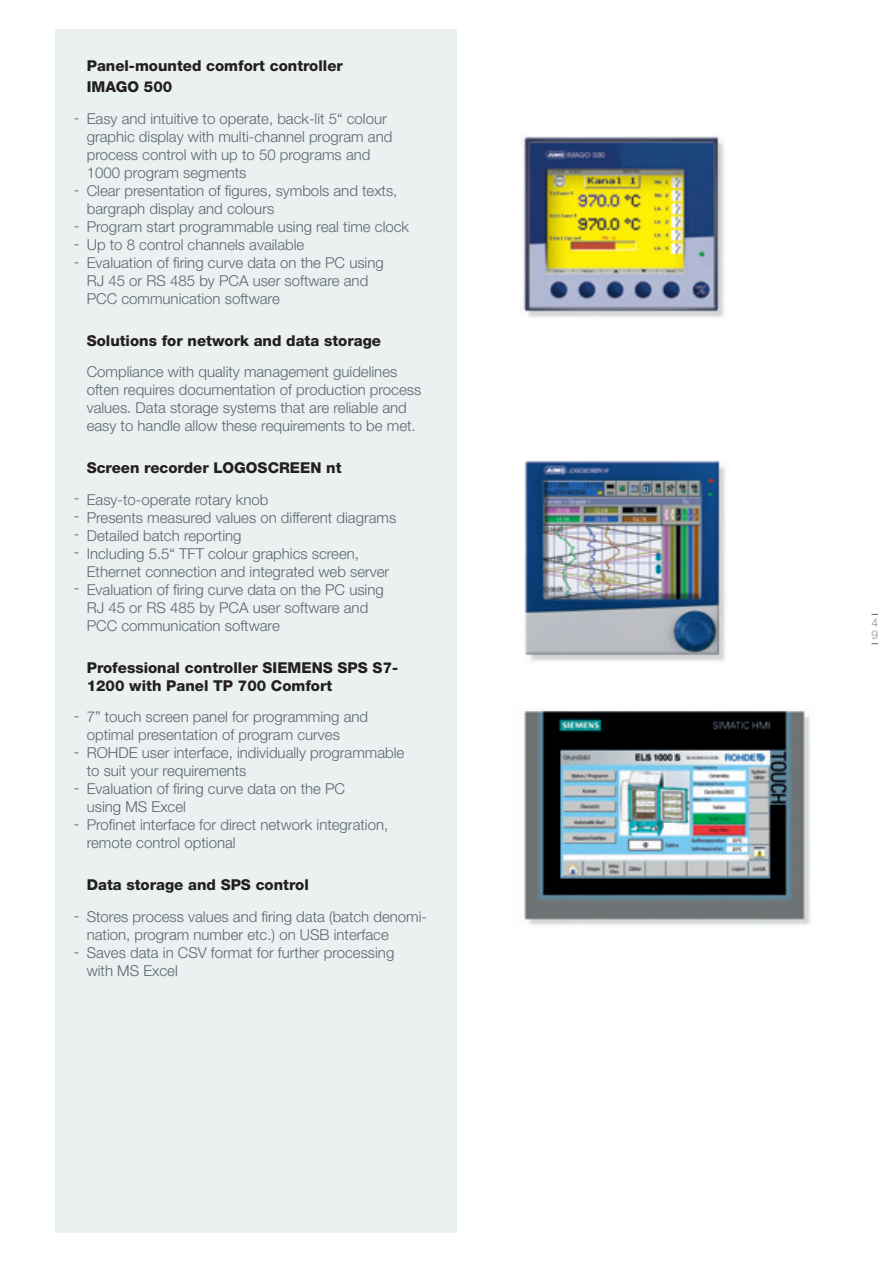
<style>
.page{position:relative;width:893px;height:1263px;background:#fff}
.page>*{position:absolute;margin:0;border:0;box-sizing:border-box;transform-origin:0 0}
.t1{font:300 15px/18px "Helvetica Neue CE";color:#5a676e}
.t2{font:800 15px/21px "Helvetica Neue";color:#231f20}
.t3{font:300 12px/12.3px "Helvetica Neue CE";color:#8d9793}
</style>
<div class="page">
<div style="left:55px;top:30px;width:402px;height:1203px;background:#ebf0f0"></div>
<img style="left:524px;top:460px;width:202px;height:202px">
<img style="left:522px;top:134px;width:202px;height:184px">
<img style="left:524px;top:710px;width:287px;height:215px">
<p class="t1" style="left:74px;top:109px;width:7px">-</p>
<p class="t1" style="left:74px;top:181px;width:7px">-</p>
<p class="t1" style="left:74px;top:217px;width:7px;text-align:justify">- - -</p>
<p class="t1" style="left:74px;top:489px;width:7px;text-align:justify">- - - -</p>
<p class="t1" style="left:74px;top:579px;width:7px">-</p>
<p class="t1" style="left:74px;top:706px;width:7px">-</p>
<p class="t1" style="left:74px;top:742px;width:7px">-</p>
<p class="t1" style="left:74px;top:778px;width:7px">-</p>
<p class="t1" style="left:74px;top:814px;width:7px">-</p>
<p class="t1" style="left:74px;top:906px;width:7px">-</p>
<p class="t1" style="left:74px;top:942px;width:7px">-</p>
<p class="t2" style="left:87px;top:55px;width:258px">Panel-mounted comfort controller<br>IMAGO 500</p>
<p class="t1" style="left:87px;top:109px;width:324px">Easy and intuitive to operate, back-lit 5“ colour graphic display with multi-channel program and process control with up to 50 programs and<br>1000 program segments<br>Clear presentation of figures, symbols and texts, bargraph display and colours<br>Program start programmable using real time clock Up to 8 control channels available<br>Evaluation of firing curve data on the PC using<br>RJ 45 or RS 485 by PCA user software and<br>PCC communication software</p>
<p class="t2" style="left:87px;top:330px;width:296px">Solutions for network and data storage</p>
<p class="t1" style="left:87px;top:363px;width:336px">Compliance with quality management guidelines often requires documentation of production process values. Data storage systems that are reliable and easy to handle allow these requirements to be met.</p>
<p class="t2" style="left:87px;top:457px;width:256px">Screen recorder LOGOSCREEN nt</p>
<p class="t1" style="left:87px;top:490px;width:311px">Easy-to-operate rotary knob<br>Presents measured values on different diagrams Detailed batch reporting<br>Including 5.5“ TFT colour graphics screen, Ethernet connection and integrated web server Evaluation of firing curve data on the PC using RJ 45 or RS 485 by PCA user software and PCC communication software</p>
<p class="t2" style="left:87px;top:658px;width:313px;line-height:18px">Professional controller SIEMENS SPS S7-<br>1200 with Panel TP 700 Comfort</p>
<p class="t1" style="left:87px;top:708px;width:319px">7” touch screen panel for programming and optimal presentation of program curves<br>ROHDE user interface, individually programmable to suit your requirements<br>Evaluation of firing curve data on the PC<br>using MS Excel<br>Profinet interface for direct network integration, remote control optional</p>
<p class="t2" style="left:87px;top:874px;width:224px">Data storage and SPS control</p>
<p class="t1" style="left:87px;top:907px;width:342px">Stores process values and firing data (batch denomi&shy;nation, program number etc.) on USB interface Saves data in CSV format for further processing<br>with MS Excel</p>
<p class="t3" style="left:871px;top:616px;width:8px">4<br>9</p>
</div>
